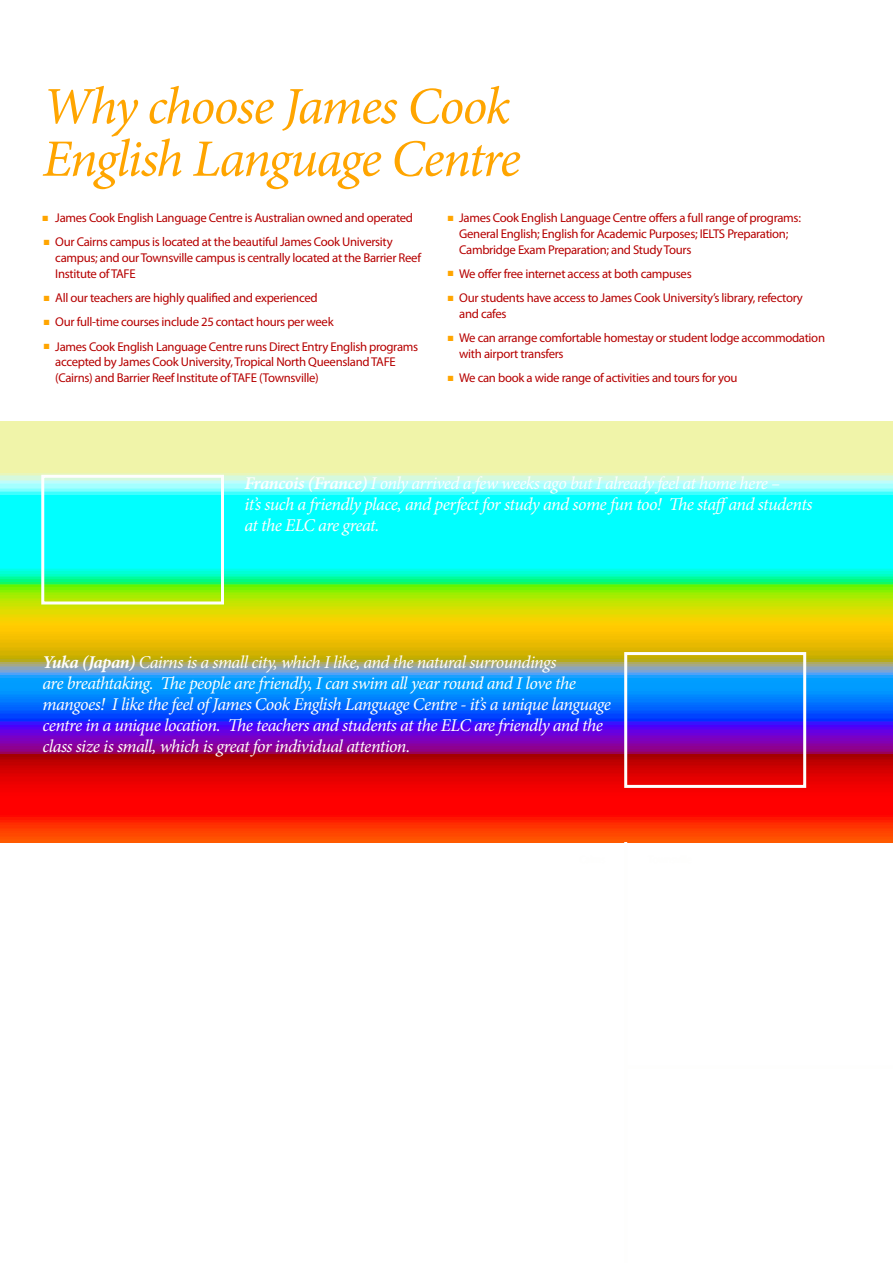
<style>
.page{position:relative;width:893px;height:1263px;background:#fff}
.page>*{position:absolute;margin:0;border:0;box-sizing:border-box;transform-origin:0 0}
.t1{font:italic 52.5px/52.5px "Minion Pro";letter-spacing:-.035em;color:#ffa500}
.t2{font:italic 18px/21px "Minion Pro";letter-spacing:-.035em;color:#fefefd}
.t3{font:12.75px/15.8px "Myriad Pro";letter-spacing:-.025em;color:#b60000}
.s1{color:#ffa500}
.s2{font-weight:700}
</style>
<div class="page">
<svg style="left:0;top:421px;width:893px;height:421px;background:#949d7e"></svg>
<img style="left:627px;top:842px;width:266px;height:1px">
<img style="left:45px;top:479px;width:175px;height:121px">
<div style="left:41px;top:475px;width:183px;height:129px;border:3px solid #fefefd"></div>
<img style="left:628px;top:656px;width:174px;height:128px">
<div style="left:624px;top:652px;width:182px;height:136px;border:3px solid #fefefd"></div>
<h1 class="t1" style="left:43px;top:80px;width:480px">Why choose James Cook<br>English Language Centre</h1>
<p class="t3" style="left:43px;top:210px;width:372px"><span class="s1">■</span> James Cook English Language Centre is Australian owned and operated</p>
<p class="t3" style="left:55px;top:234px;width:367px;text-indent:-11px"><span class="s1">■</span> Our Cairns campus is located at the beautiful James Cook University campus; and our Townsville campus is centrally located at the Barrier Reef<br>Institute of TAFE</p>
<p class="t3" style="left:44px;top:290px;width:275px"><span class="s1">■</span> All our teachers are highly qualified and experienced</p>
<p class="t3" style="left:44px;top:314px;width:291px"><span class="s1">■</span> Our full-time courses include 25 contact hours per week</p>
<p class="t3" style="left:55px;top:338px;width:365px;text-indent:-11px"><span class="s1">■</span> James Cook English Language Centre runs Direct Entry English programs accepted by James Cook University, Tropical North Queensland TAFE (Cairns) and Barrier Reef Institute of TAFE (Townsville)</p>
<p class="t3" style="left:459px;top:210px;width:343px;text-indent:-11px"><span class="s1">■</span> James Cook English Language Centre offers a full range of programs:<br>General English; English for Academic Purposes; IELTS Preparation;<br>Cambridge Exam Preparation; and Study Tours</p>
<p class="t3" style="left:448px;top:266px;width:245px"><span class="s1">■</span> We offer free internet access at both campuses</p>
<p class="t3" style="left:459px;top:290px;width:345px;text-indent:-11px"><span class="s1">■</span> Our students have access to James Cook University’s library, refectory and cafes</p>
<p class="t3" style="left:459px;top:330px;width:367px;text-indent:-11px"><span class="s1">■</span> We can arrange comfortable homestay or student lodge accommodation with airport transfers</p>
<p class="t3" style="left:448px;top:370px;width:291px"><span class="s1">■</span> We can book a wide range of activities and tours for you</p>
<h2 class="t2" style="left:244px;top:472px;width:569px"><span class="s2">Francois (France)</span> I only arrived a few weeks ago but I already feel at home here –<br>it’s such a friendly place, and perfect for study and some fun too! The staffand students at the ELC are great.</h2>
<p class="t2" style="left:43px;top:651px;width:570px"><span class="s2">Yuka (Japan)</span> Cairns is a small city, which I like, and the natural surroundings<br>are breathtaking. The people are friendly, I can swim all year round and I love the mangoes! I like the feel of James Cook English Language Centre - it’s a unique language centre in a unique location. The teachers and students at the ELC are friendly and the class size is small, which is great for individual attention.</p>
</div>
